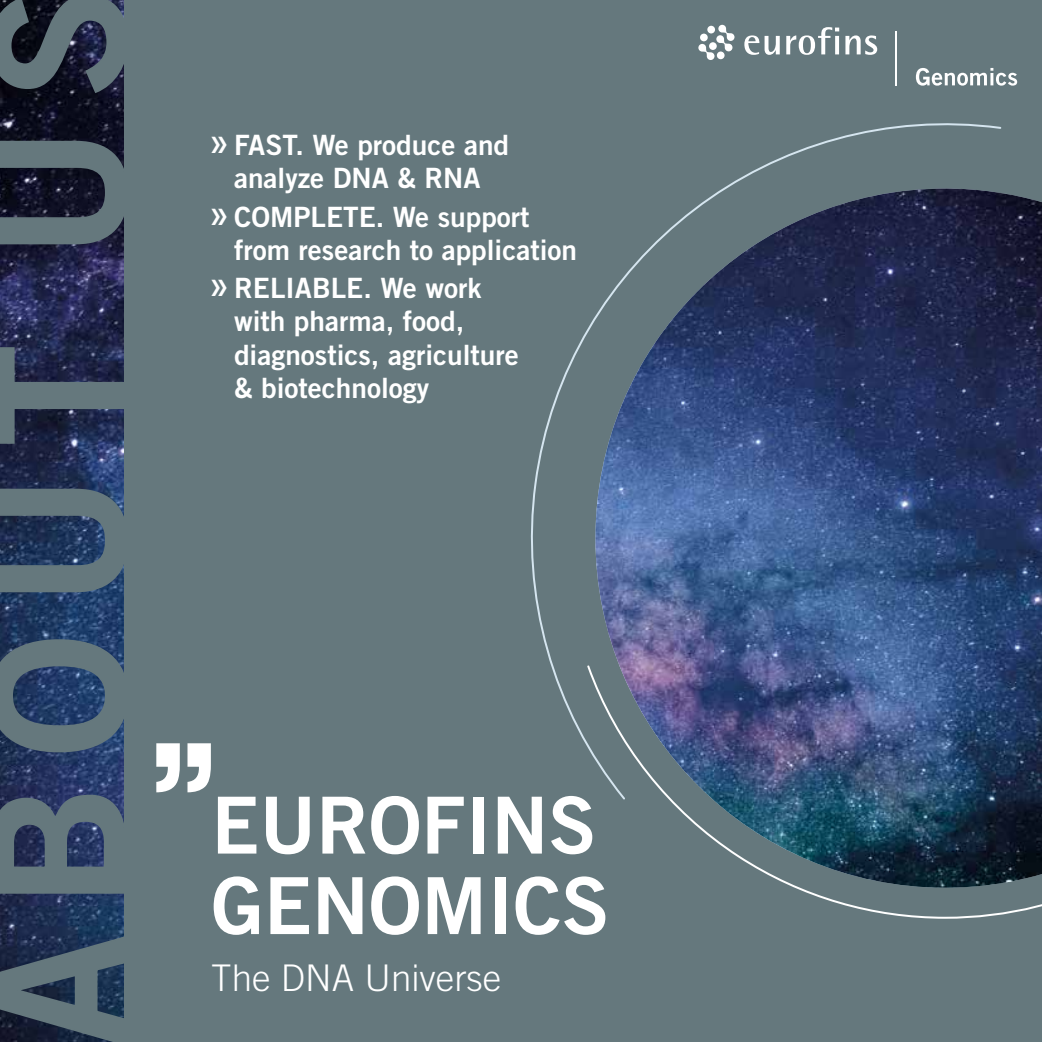
<style>
.page{position:relative;width:1042px;height:1042px;background:#fff}
.page>*{position:absolute;margin:0;border:0;box-sizing:border-box;transform-origin:0 0}
.t1{font:78.75px/80.5px "Trade Gothic Bold Two";color:#fff}
.t2{font:300 36.75px "Trade Gothic";color:#fff}
.t3{font:28px/33.2px "Trade Gothic Bold Two";color:#fff}
.s1{font-family:"Overpass";font-size:31.5px}
</style>
<div class="page">
<div style="left:124px;top:0;width:918px;height:1042px;background:#65787d"></div>
<svg style="left:698px;top:25px;width:36px;height:35px"></svg>
<div style="left:717px;top:52px;width:7px;height:7px;background:#fff;border-radius:50%"></div>
<div style="left:700px;top:34px;width:8px;height:7px;background:#fff;border-radius:50%"></div>
<div style="left:707px;top:26px;width:8px;height:7px;background:#fff;border-radius:50%"></div>
<svg style="left:744px;top:35px;width:36px;height:20px"></svg>
<svg style="left:786px;top:27px;width:53px;height:28px"></svg>
<svg style="left:835px;top:36px;width:4px;height:18px"></svg>
<svg style="left:845px;top:35px;width:32px;height:20px"></svg>
<hr style="left:895px;top:31px;width:1px;height:54px;background:#fff">
<svg style="left:916px;top:68px;width:101px;height:18px"></svg>
<svg style="left:623px;top:219px;width:419px;height:700px"></svg>
<svg style="left:530px;top:123px;width:471px;height:676px"></svg>
<svg style="left:156px;top:743px;width:55px;height:49px"></svg>
<svg style="left:0;top:0;width:124px;height:1042px;background:#39485f"></svg>
<p class="t3" style="left:211px;top:128px;width:299px;text-align:center"><span class="s1">»</span> FAST. We produce and analyze DNA &amp; RNA</p>
<p class="t3" style="left:234px;top:199px;width:344px;text-indent:-23px"><span class="s1">»</span> COMPLETE. We support from research to application</p>
<p class="t3" style="left:234px;top:271px;width:286px;text-indent:-23px"><span class="s1">»</span> RELIABLE. We work with pharma, food, diagnostics, agriculture &amp; biotechnology</p>
<h1 class="t1" style="left:211px;top:784px;width:400px">EUROFINS<br>GENOMICS</h1>
<h2 class="t2" style="left:211px;top:956px;width:291px">The DNA Universe</h2>
</div>
